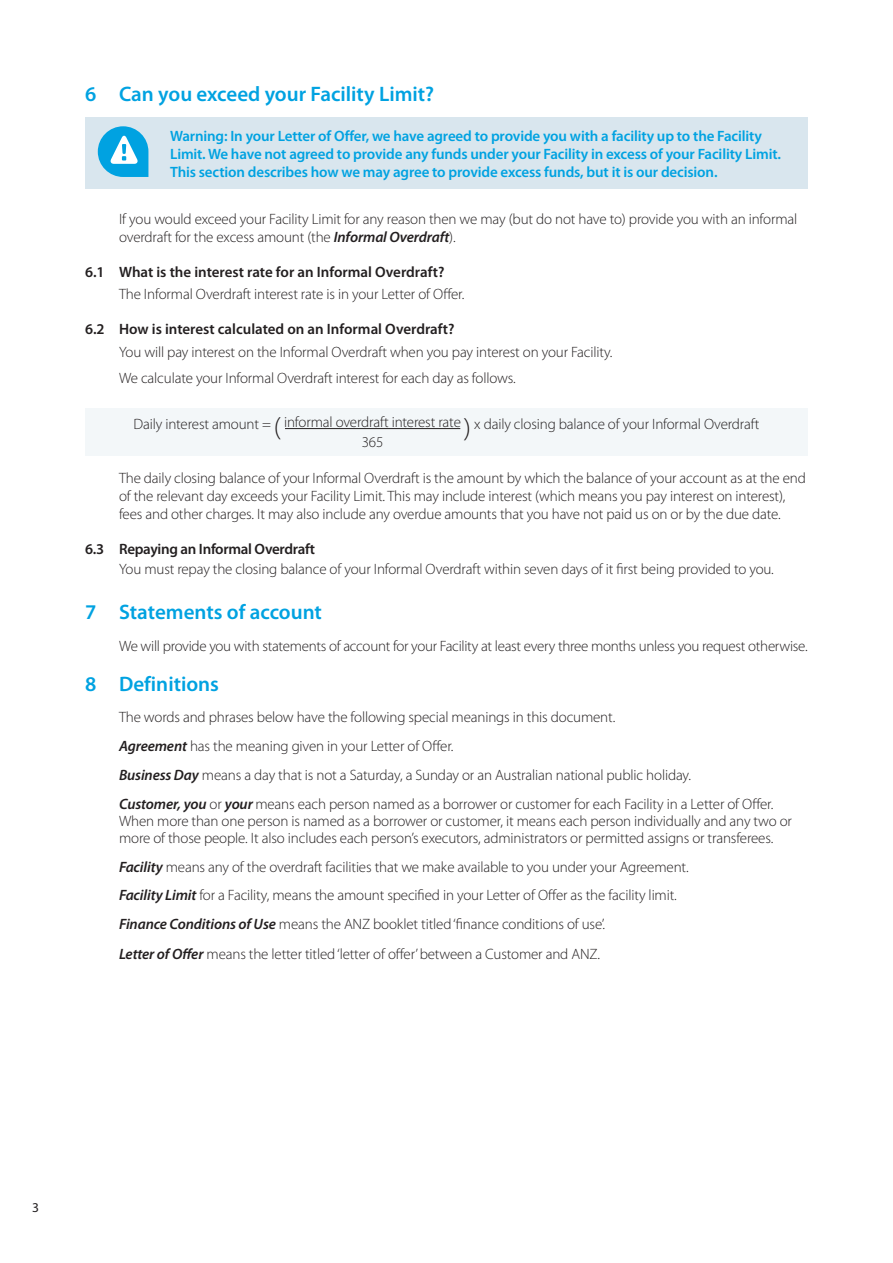
<style>
.page{position:relative;width:893px;height:1263px;background:#fff}
.page>*{position:absolute;margin:0;border:0;box-sizing:border-box;transform-origin:0 0}
.t1{font:300 27px "Myriad Pro";color:#231f20}
.t2{font:600 21px "Myriad Pro";color:#00a2e1}
.t3{font:300 15px/18px "Myriad Pro";letter-spacing:-.01em;color:#231f20}
.t4{font:600 15px/18px "Myriad Pro";letter-spacing:-.01em;color:#00a2e1}
.t5{font:600 15px "Myriad Pro";color:#231f20}
.t6{font:600 15px "Myriad Pro";letter-spacing:-.02em;color:#231f20}
.t7{font:13.5px "Myriad Pro";color:#231f20}
.s1{font-weight:600;font-style:italic}
.s2{font-size:27px}
</style>
<div class="page">
<div style="left:85px;top:118px;width:723px;height:71px;background:#d9e6ee"></div>
<svg style="left:98px;top:126px;width:50px;height:51px"></svg>
<div style="left:85px;top:408px;width:723px;height:48px;background:#f3f7f9"></div>
<hr style="left:285px;top:428px;width:175px;height:1px;background:#231f20">
<h2 class="t2" style="left:85px;top:80px;width:351px">6 Can you exceed your Facility Limit?</h2>
<p class="t4" style="left:170px;top:127px;width:612px">Warning: In your Letter of Offer, we have agreed to provide you with a facility up to the Facility<br>Limit. We have not agreed to provide any funds under your Facility in excess of your Facility Limit.<br>This section describes how we may agree to provide excess funds, but it is our decision.</p>
<p class="t3" style="left:119px;top:210px;width:680px">If you would exceed your Facility Limit for any reason then we may (but do not have to) provide you with an informal overdraft for the excess amount (the <span class="s1">Informal Overdraft</span>).</p>
<p class="t5" style="left:85px;top:262px;width:361px">6.1 What is the interest rate for an Informal Overdraft?</p>
<p class="t3" style="left:119px;top:285px;width:347px">The Informal Overdraft interest rate is in your Letter of Offer.</p>
<p class="t5" style="left:85px;top:320px;width:371px">6.2 How is interest calculated on an Informal Overdraft?</p>
<p class="t3" style="left:119px;top:338px;width:495px;line-height:26.5px">You will pay interest on the Informal Overdraft when you pay interest on your Facility.<br>We calculate your Informal Overdraft interest for each day as follows.</p>
<p class="t3" style="left:134px;top:415px;width:149px">Daily interest amount = <span class="s2">(</span></p>
<h1 class="t1" style="left:464px;top:411px;width:9px">)</h1>
<p class="t3" style="left:284px;top:413px;width:178px;line-height:19.2px;text-align:center">informal overdraft interest rate<br>365</p>
<p class="t3" style="left:474px;top:415px;width:287px">x daily closing balance of your Informal Overdraft</p>
<p class="t3" style="left:119px;top:468px;width:688px">The daily closing balance of your Informal Overdraft is the amount by which the balance of your account as at the end of the relevant day exceeds your Facility Limit. This may include interest (which means you pay interest on interest), fees and other charges. It may also include any overdue amounts that you have not paid us on or by the due date.</p>
<p class="t6" style="left:85px;top:539px;width:232px">6.3 Repaying an Informal Overdraft</p>
<p class="t3" style="left:119px;top:560px;width:656px">You must repay the closing balance of your Informal Overdraft within seven days of it first being provided to you.</p>
<h2 class="t2" style="left:85px;top:599px;width:238px">7 Statements of account</h2>
<p class="t3" style="left:119px;top:637px;width:690px">We will provide you with statements of account for your Facility at least every three months unless you request otherwise.</p>
<h2 class="t2" style="left:85px;top:670px;width:136px">8 Definitions</h2>
<p class="t3" style="left:119px;top:703px;width:656px;line-height:28.8px">The words and phrases below have the following special meanings in this document.<br><span class="s1">Agreement</span> has the meaning given in your Letter of Offer.<br><span class="s1">Business Day</span> means a day that is not a Saturday, a Sunday or an Australian national public holiday.<br><span class="s1">Customer, you</span> or <span class="s1">your</span> means each person named as a borrower or customer for each Facility in a Letter of Offer.</p>
<p class="t3" style="left:119px;top:812px;width:674px;line-height:17.2px">When more than one person is named as a borrower or customer, it means each person individually and any two or more of those people. It also includes each person’s executors, administrators or permitted assigns or transferees.</p>
<p class="t3" style="left:119px;top:852px;width:571px;line-height:29px"><span class="s1">Facility</span> means any of the overdraft facilities that we make available to you under your Agreement.<br><span class="s1">Facility Limit</span> for a Facility, means the amount specified in your Letter of Offer as the facility limit.<br><span class="s1">Finance Conditions of Use</span> means the ANZ booklet titled ‘finance conditions of use’.<br><span class="s1">Letter of Offer</span> means the letter titled ‘letter of offer’ between a Customer and ANZ.</p>
<p class="t7" style="left:32px;top:1199px;width:8px">3</p>
</div>
